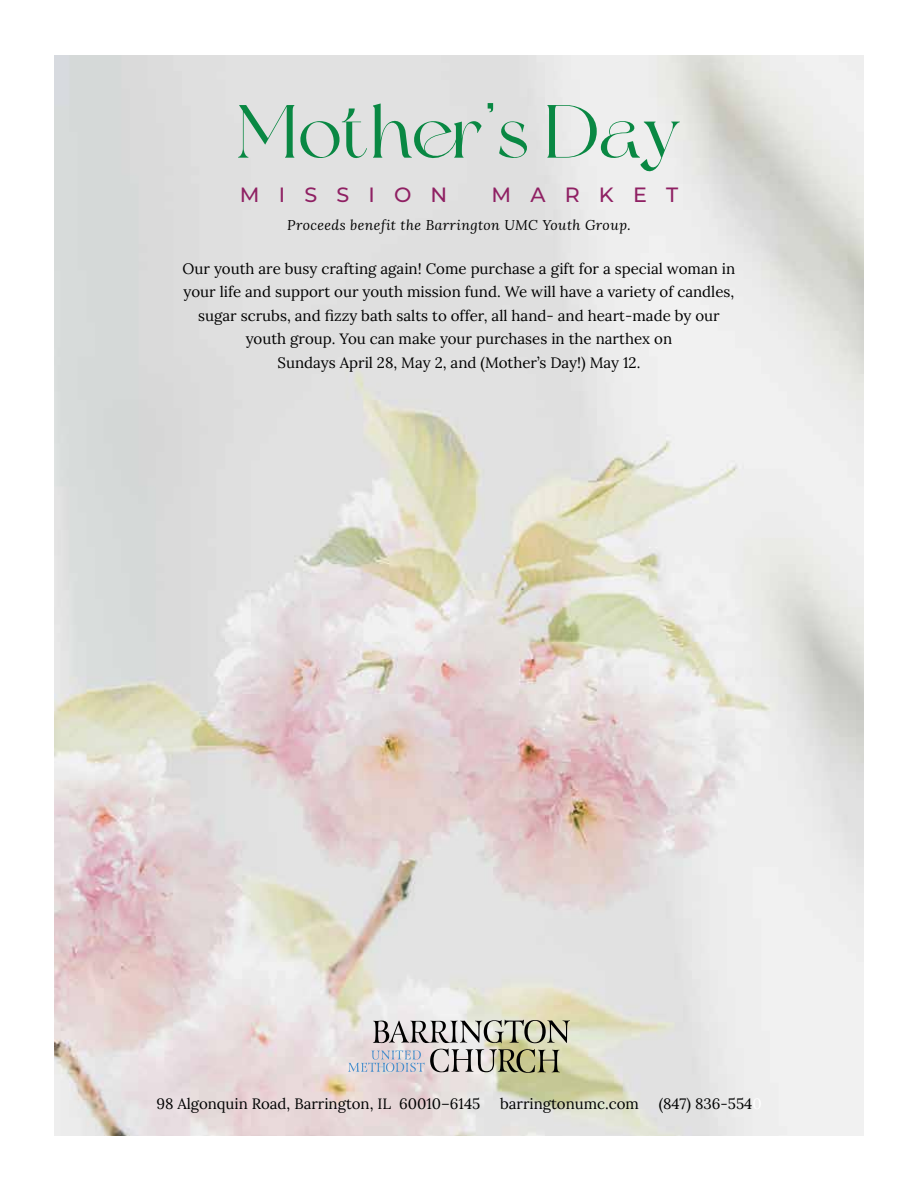
<style>
.page{position:relative;width:918px;height:1188px;background:#fff}
.page>*{position:absolute;margin:0;border:0;box-sizing:border-box;transform-origin:0 0}
.t1{font:75.15px "Hartlane";letter-spacing:-.04em;color:#098843}
.t2{font:500 20.7px "Montserrat";letter-spacing:.93em;color:#8f2063}
.t3{font:15px/23.5px "Lora";color:#000;text-align:center}
.t4{font:15px "Lora";color:#000101}
.t5{font:italic 13.95px "Lora";letter-spacing:.03em;color:#000}
.s1{color:#fff}
</style>
<div class="page">
<img style="left:54px;top:56px;width:810px;height:1080px">
<svg style="left:348px;top:1020px;width:222px;height:53px;background:#b6b4aa"></svg>
<h1 class="t1" style="left:236px;top:81px;width:448px">Mother’s Day</h1>
<h2 class="t2" style="left:240px;top:180px;width:209px">MISSION</h2>
<h2 class="t2" style="left:491px;top:180px;width:188px">MARKET</h2>
<p class="t5" style="left:287px;top:216px;width:345px">Proceeds benefit the Barrington UMC Youth Group.</p>
<p class="t3" style="left:183px;top:255px;width:554px">Our youth are busy crafting again! Come purchase a gift for a special woman in your life and support our youth mission fund. We will have a variety of candles, sugar scrubs, and fizzy bath salts to offer, all hand- and heart-made by our youth group. You can make your purchases in the narthex on<br>Sundays April 28, May 2, and (Mother’s Day!) May 12.</p>
<p class="t4" style="left:156px;top:1092px;width:326px">98 Algonquin Road, Barrington, IL 60010–6145</p>
<p class="t4" style="left:500px;top:1092px;width:140px">barringtonumc.com</p>
<p class="t4" style="left:659px;top:1092px;width:104px">(847) 836-554<span class="s1">0</span></p>
</div>
